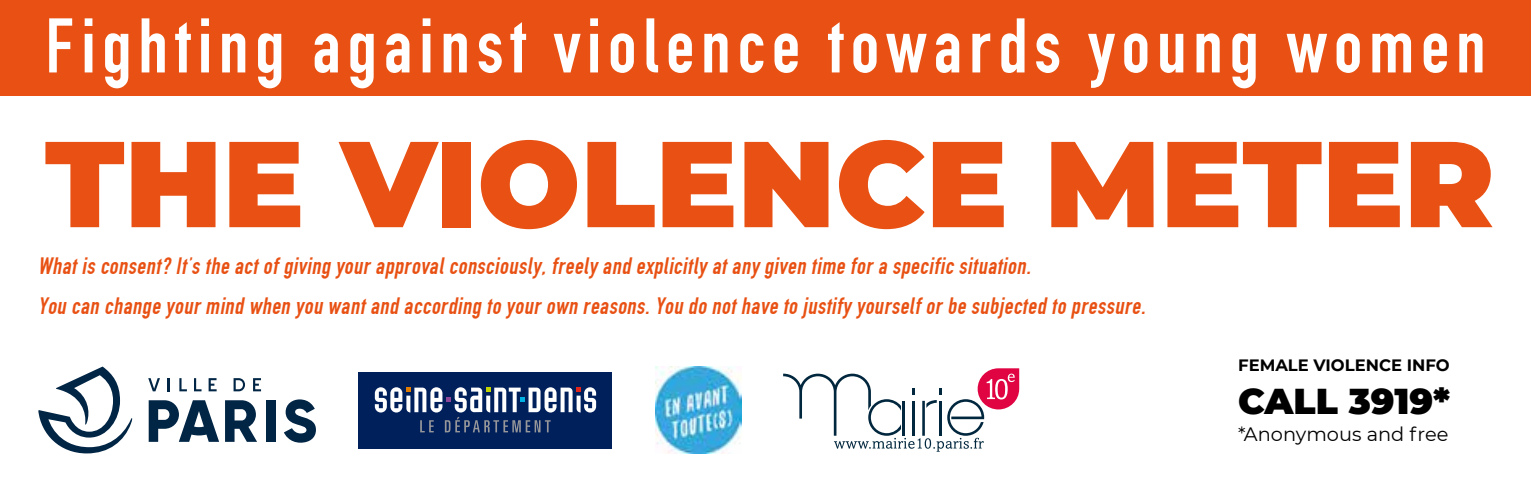
<style>
.page{position:relative;width:1531px;height:479px;background:#fff}
.page>*{position:absolute;margin:0;border:0;box-sizing:border-box;transform-origin:0 0}
.t1{font:900 121.73px "Montserrat";color:#e85113}
.t2{font:81px "TGL0 1451 Engschrift";letter-spacing:.08em;color:#fff}
.t3{font:900 36px "Montserrat";color:#000}
.t4{font:italic 24.75px/39.8px "TGL0 1451 Engschrift";letter-spacing:.02em;color:#e85113}
.t5{font:19.35px "Montserrat";color:#000}
.t6{font:700 16.43px "Montserrat";color:#000}
</style>
<div class="page">
<svg style="left:38px;top:366px;width:94px;height:87px"></svg>
<div style="left:266px;top:400px;width:9px;height:41px;background:#002545"></div>
<svg style="left:225px;top:400px;width:32px;height:41px"></svg>
<svg style="left:149px;top:400px;width:70px;height:41px"></svg>
<svg style="left:284px;top:399px;width:32px;height:43px"></svg>
<svg style="left:148px;top:378px;width:12px;height:13px"></svg>
<svg style="left:168px;top:378px;width:2px;height:13px"></svg>
<svg style="left:179px;top:378px;width:8px;height:13px"></svg>
<svg style="left:194px;top:378px;width:7px;height:13px"></svg>
<svg style="left:234px;top:378px;width:11px;height:13px"></svg>
<svg style="left:253px;top:378px;width:8px;height:13px"></svg>
<svg style="left:209px;top:378px;width:8px;height:13px"></svg>
<div style="left:359px;top:371px;width:253px;height:77px;background:#00205c"></div>
<svg style="left:375px;top:387px;width:221px;height:45px"></svg>
<img style="left:655px;top:366px;width:87px;height:87px">
<div style="left:0;top:0;width:1531px;height:96px;background:#e85113"></div>
<svg style="left:783px;top:368px;width:236px;height:83px"></svg>
<h2 class="t2" style="left:45px;top:-2px;width:1442px">Fighting against violence towards young women</h2>
<h1 class="t1" style="left:45px;top:92px;width:1451px">THE VIOLENCE METER</h1>
<p class="t4" style="left:38px;top:245px;width:1113px">Whatis consent? It’s the actofgiving yourapprovalconsciously,freely and explicitly atany given time fora specific situation.<br>You can change yourmind when you wantand according to yourown reasons.You do nothave to justify yourselforbe subjected to pressure.</p>
<p class="t6" style="left:1238px;top:353px;width:213px">FEMALE VIOLENCE INFO</p>
<h3 class="t3" style="left:1238px;top:374px;width:214px">CALL 3919*</h3>
<p class="t5" style="left:1238px;top:420px;width:212px">*Anonymous and free</p>
</div>
